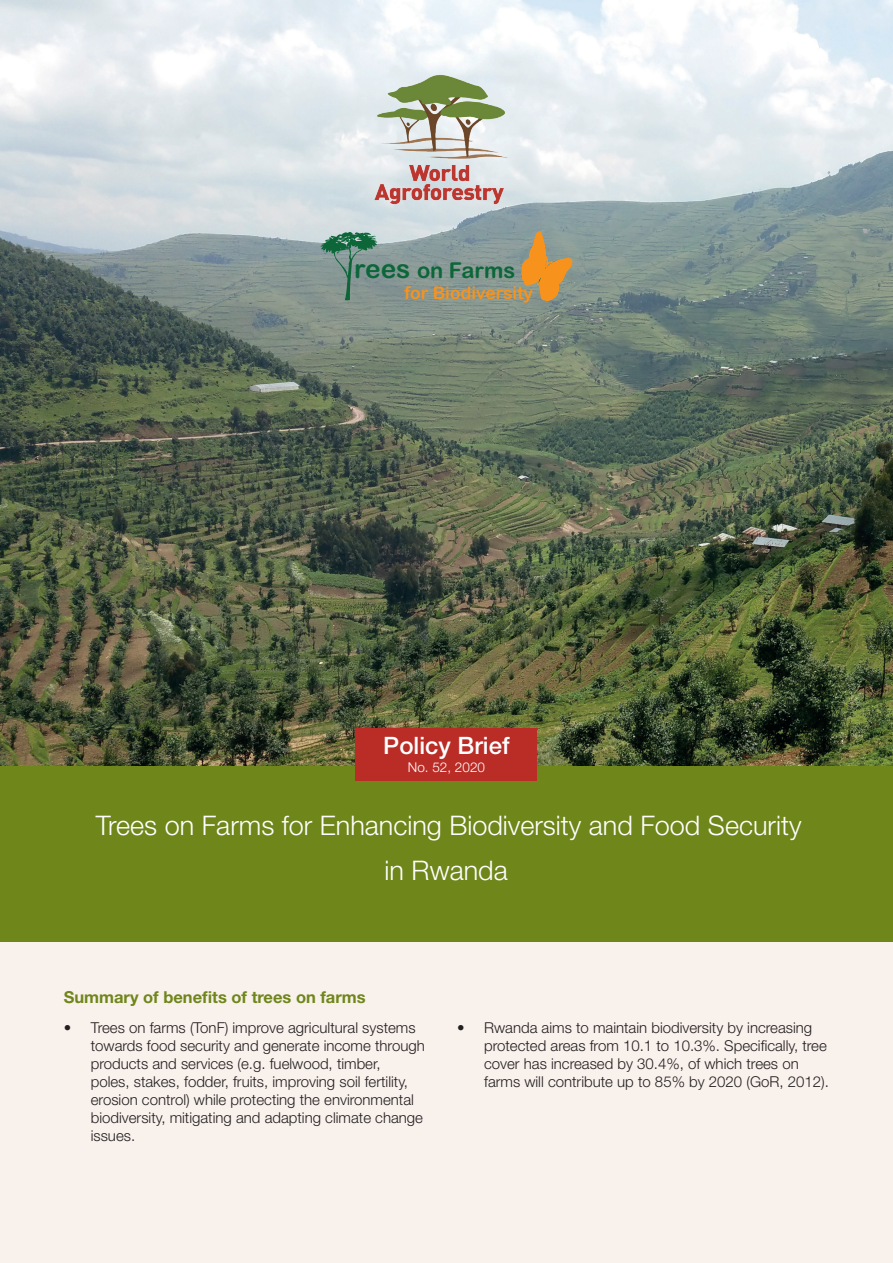
<style>
.page{position:relative;width:893px;height:1263px;background:#fff}
.page>*{position:absolute;margin:0;border:0;box-sizing:border-box;transform-origin:0 0}
.t1{font:300 27px/45px "Helvetica Neue LT Std";color:#fff;text-align:center}
.t2{font:500 24px "Helvetica Neue LT Std";color:#fff}
.t3{font:21.9px "Arial Rounded MT Bold";color:#0c6638}
.t4{font:17.55px "Arial Rounded MT Bold";color:#f7931d}
.t5{font:700 16.5px "Helvetica Neue LT Std";color:#6f861a}
.t6{font:300 15px/18px "Helvetica Neue LT Std";color:#231f20}
.t7{font:300 13.5px "Helvetica Neue LT Std";color:#fff}
.s1{font-size:26.25px}
.s2{font-weight:700;font-size:16.5px;color:#6f861a}
</style>
<div class="page">
<img style="left:0;top:0;width:893px;height:767px">
<div style="left:0;top:787px;width:893px;height:476px;background:#f9f1ec"></div>
<div style="left:0;top:767px;width:893px;height:175px;background:#6f861a"></div>
<img style="left:354px;top:47px;width:182px;height:201px">
<div style="left:355px;top:728px;width:182px;height:53px;background:#ba2c26"></div>
<svg style="left:320px;top:231px;width:63px;height:70px;background:#759389"></svg>
<svg style="left:518px;top:231px;width:54px;height:71px;background:#b8965f"></svg>
<h3 class="t3" style="left:354px;top:257px;width:163px"><span class="s1">rees</span> on Farms</h3>
<p class="t4" style="left:405px;top:282px;width:130px">for Biodiversity</p>
<h2 class="t2" style="left:383px;top:731px;width:128px">Policy Brief</h2>
<p class="t7" style="left:408px;top:759px;width:79px">No. 52, 2020</p>
<h1 class="t1" style="left:96px;top:802px;width:707px">Trees on Farms for Enhancing Biodiversity and Food Security in Rwanda<span class="s2">I</span></h1>
<p class="t5" style="left:64px;top:987px;width:303px">Summary of benefits of trees on farms</p>
<p class="t6" style="left:91px;top:1018px;width:336px;text-indent:-27px">• Trees on farms (TonF) improve agricultural systems towards food security and generate income through products and services (e.g. fuelwood, timber,<br>poles, stakes, fodder, fruits, improving soil fertility, erosion control) while protecting the environmental biodiversity, mitigating and adapting climate change issues.</p>
<p class="t6" style="left:484px;top:1018px;width:346px;text-indent:-27px">• Rwanda aims to maintain biodiversity by increasing protected areas from 10.1 to 10.3%. Specifically, tree cover has increased by 30.4%, of which trees on farms will contribute up to 85% by 2020 (GoR, 2012).</p>
</div>
